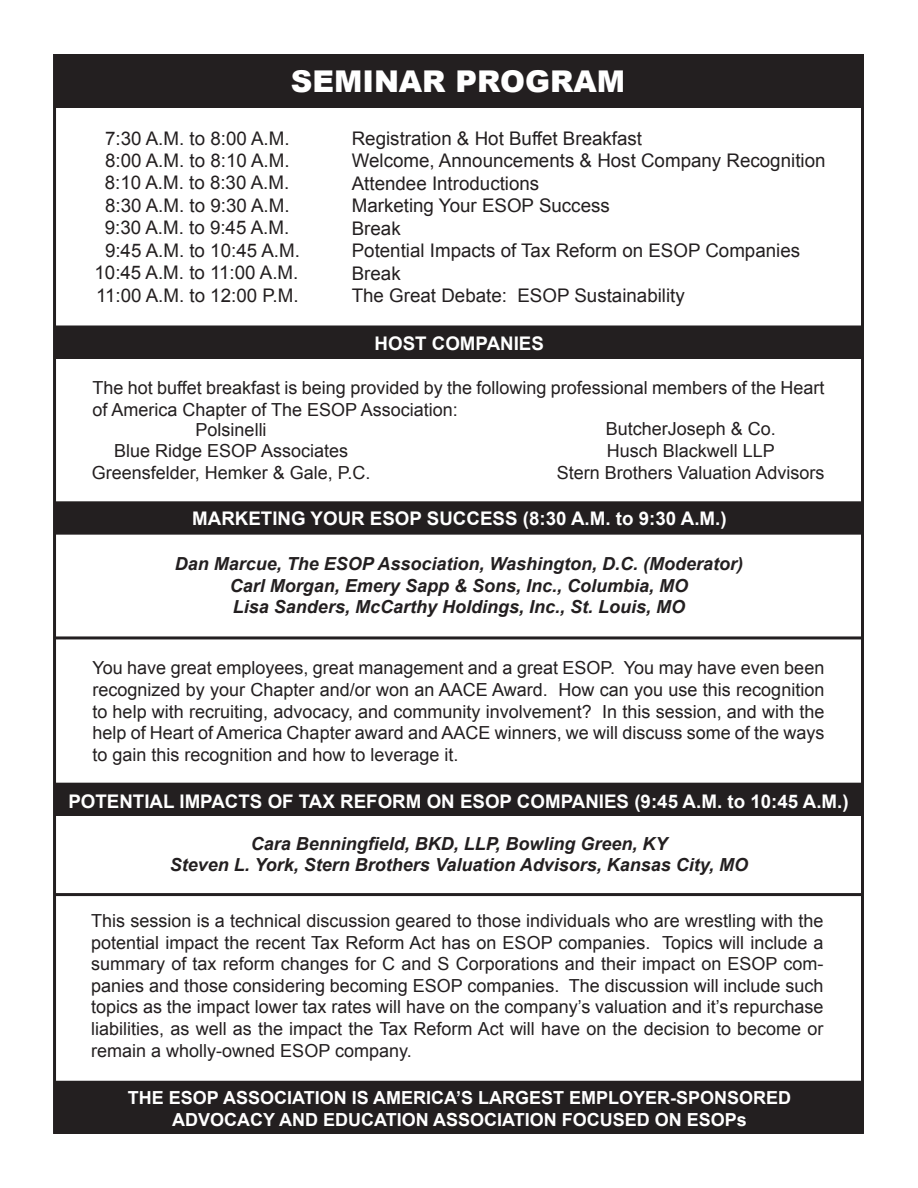
<style>
.page{position:relative;width:918px;height:1188px;background:#fff}
.page>*{position:absolute;margin:0;border:0;box-sizing:border-box;transform-origin:0 0}
.Body_text{font:900 30px "Arial";color:#fff}
.Body_text-2{font:18.75px "Arial";color:#231f20}
.Body_text-3{font:700 18.75px "Arial";color:#fff}
.t1{font:18px/21.6px "Arial";color:#231f20;text-align:justify}
.Body_text-4{font:italic 700 18px "Arial";color:#231f20}
.t2{font:700 18px "Arial";color:#fff}
</style>
<div class="page">
<div style="left:55px;top:783px;width:808px;height:32px;background:#231f20"></div>
<div style="left:54px;top:783px;width:810px;height:33px;border:2px solid #231f20"></div>
<div style="left:55px;top:502px;width:808px;height:32px;background:#231f20"></div>
<div style="left:54px;top:501px;width:810px;height:34px;border:2px solid #231f20"></div>
<div style="left:55px;top:326px;width:808px;height:32px;background:#231f20"></div>
<div style="left:54px;top:326px;width:810px;height:33px;border:2px solid #231f20"></div>
<div style="left:54px;top:54px;width:810px;height:53px;background:#231f20"></div>
<hr style="left:54px;top:893px;width:807px;height:3px;background:#231f20">
<div style="left:55px;top:1082px;width:807px;height:51px;background:#231f20"></div>
<div style="left:54px;top:1081px;width:809px;height:53px;border:2px solid #231f20"></div>
<hr style="left:54px;top:636px;width:810px;height:3px;background:#231f20">
<p class="Body_text" style="left:291px;top:59px;width:336px">SEMINAR PROGRAM</p>
<p class="Body_text-2" style="left:352px;top:126px;width:292px">Registration &amp; Hot Buffet Breakfast</p>
<p class="Body_text-2" style="left:352px;top:148px;width:475px">Welcome, Announcements &amp; Host Company Recognition</p>
<p class="Body_text-2" style="left:352px;top:171px;width:189px">Attendee Introductions</p>
<p class="Body_text-2" style="left:352px;top:193px;width:260px">Marketing Your ESOP Success</p>
<p class="Body_text-2" style="left:352px;top:216px;width:50px">Break</p>
<p class="Body_text-2" style="left:352px;top:238px;width:450px">Potential Impacts of Tax Reform on ESOP Companies</p>
<p class="Body_text-2" style="left:352px;top:261px;width:50px">Break</p>
<p class="Body_text-2" style="left:352px;top:283px;width:335px">The Great Debate: ESOP Sustainability</p>
<p class="Body_text-2" style="left:105px;top:126px;width:186px">7:30 A.M. to 8:00 A.M.</p>
<p class="Body_text-2" style="left:105px;top:149px;width:186px">8:00 A.M. to 8:10 A.M.</p>
<p class="Body_text-2" style="left:105px;top:193px;width:186px">8:30 A.M. to 9:30 A.M.</p>
<p class="Body_text-2" style="left:105px;top:215px;width:186px">9:30 A.M. to 9:45 A.M.</p>
<p class="Body_text-2" style="left:105px;top:238px;width:196px">9:45 A.M. to 10:45 A.M.</p>
<p class="Body_text-2" style="left:94px;top:260px;width:205px">10:45 A.M. to 11:00 A.M.</p>
<p class="Body_text-2" style="left:105px;top:170px;width:186px">8:10 A.M. to 8:30 A.M.</p>
<p class="Body_text-2" style="left:96px;top:283px;width:204px">11:00 A.M. to 12:00 P.M.</p>
<p class="Body_text-3" style="left:375px;top:331px;width:171px">HOST COMPANIES</p>
<p class="t1" style="left:92px;top:377px;width:734px">The hot buffet breakfast is being provided by the following professional members of the Heart of America Chapter of The ESOP Association:</p>
<p class="t1" style="left:196px;top:419px;width:73px">Polsinelli</p>
<p class="t1" style="left:114px;top:441px;width:235px">Blue Ridge ESOP Associates</p>
<p class="t1" style="left:92px;top:462px;width:280px">Greensfelder, Hemker &amp; Gale, P.C.</p>
<p class="t1" style="left:606px;top:419px;width:172px">ButcherJoseph &amp; Co.</p>
<p class="t1" style="left:607px;top:440px;width:170px">Husch Blackwell LLP</p>
<p class="t1" style="left:557px;top:462px;width:269px">Stern Brothers Valuation Advisors</p>
<p class="Body_text-3" style="left:192px;top:506px;width:536px">MARKETING YOUR ESOP SUCCESS (8:30 A.M. to 9:30 A.M.)</p>
<p class="Body_text-4" style="left:175px;top:552px;width:570px">Dan Marcue, The ESOP Association, Washington, D.C. (Moderator)</p>
<p class="Body_text-4" style="left:230px;top:573px;width:460px">Carl Morgan, Emery Sapp &amp; Sons, Inc., Columbia, MO</p>
<p class="Body_text-4" style="left:233px;top:595px;width:454px">Lisa Sanders, McCarthy Holdings, Inc., St. Louis, MO</p>
<p class="t1" style="left:92px;top:657px;width:734px">You have great employees, great management and a great ESOP. You may have even been recognized by your Chapter and/or won an AACE Award. How can you use this recognition to help with recruiting, advocacy, and community involvement? In this session, and with the help of Heart of America Chapter award and AACE winners, we will discuss some of the ways to gain this recognition and how to leverage it.</p>
<p class="Body_text-3" style="left:68px;top:789px;width:782px">POTENTIAL IMPACTS OF TAX REFORM ON ESOP COMPANIES (9:45 A.M. to 10:45 A.M.)</p>
<p class="Body_text-4" style="left:251px;top:832px;width:418px">Cara Benningfield, BKD, LLP, Bowling Green, KY</p>
<p class="Body_text-4" style="left:170px;top:853px;width:580px">Steven L. York, Stern Brothers Valuation Advisors, Kansas City, MO</p>
<p class="t1" style="left:91px;top:910px;width:734px">This session is a technical discussion geared to those individuals who are wrestling with the potential impact the recent Tax Reform Act has on ESOP companies. Topics will include a summary of tax reform changes for C and S Corporations and their impact on ESOP com&shy;panies and those considering becoming ESOP companies. The discussion will include such topics as the impact lower tax rates will have on the company’s valuation and it’s repurchase liabilities, as well as the impact the Tax Reform Act will have on the decision to become or remain a wholly-owned ESOP company.</p>
<p class="t2" style="left:128px;top:1086px;width:665px">THE ESOP ASSOCIATION IS AMERICA’S LARGEST EMPLOYER-SPONSORED</p>
<p class="t2" style="left:172px;top:1107px;width:576px">ADVOCACY AND EDUCATION ASSOCIATION FOCUSED ON ESOPs</p>
</div>
